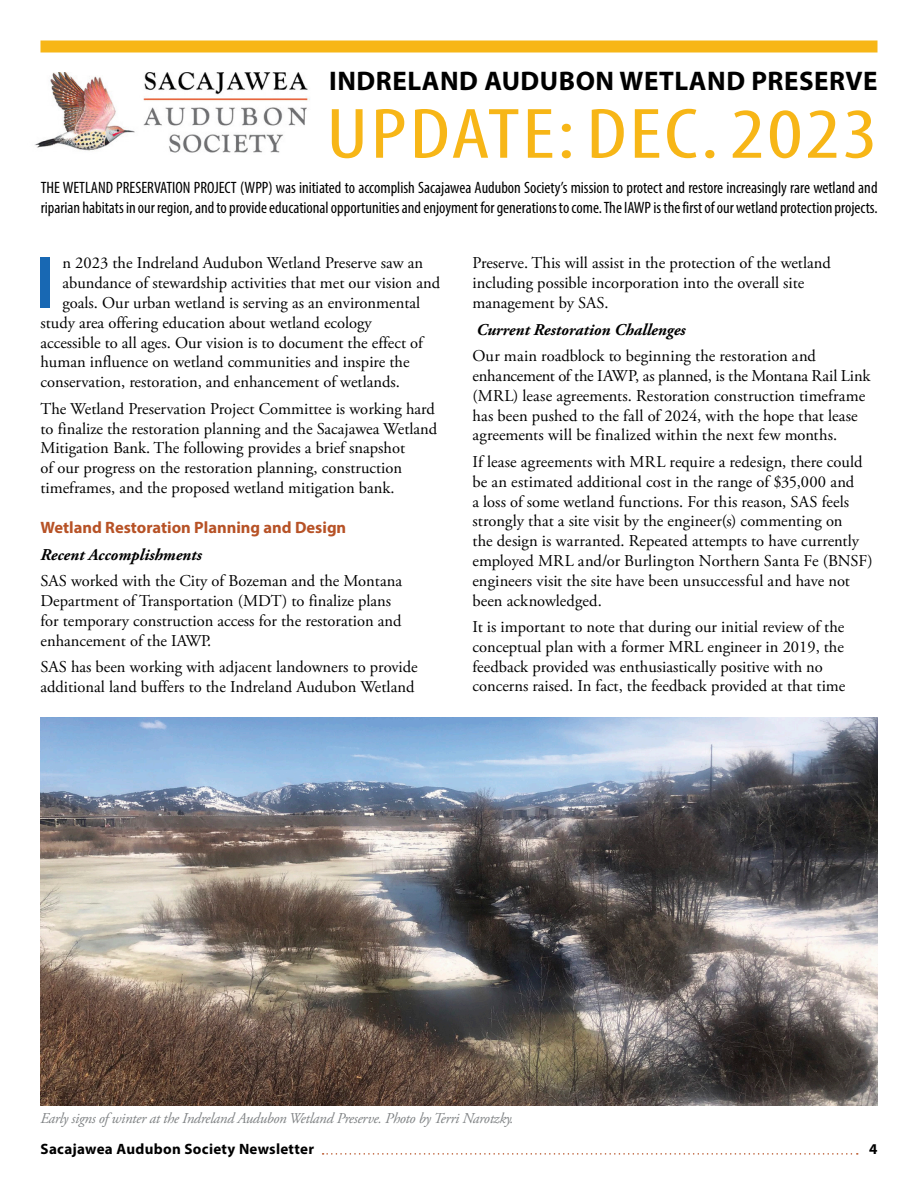
<style>
.page{position:relative;width:918px;height:1188px;background:#fff}
.page>*{position:absolute;margin:0;border:0;box-sizing:border-box;transform-origin:0 0}
._1st_para_body{font:600 75.3px "Myriad Pro";color:#1868b3}
.t1{font:condensed 72px "Myriad Pro";letter-spacing:.03em;color:#f7b617;scale:1.26 1}
.t2{font:700 27px "Myriad Pro";letter-spacing:.02em;color:#000}
.body{font:16.5px/19.8px "Adobe Garamond Pro";color:#000}
._1st_para_body-2{font:16.5px "Adobe Garamond Pro";color:#000}
.sidebar_text{font:condensed 16.5px/19.8px "Myriad Pro";color:#000}
.body-2{font:italic 700 16.5px "Adobe Garamond Pro";color:#000}
.subhead_11_pt_bold_brown{font:700 16.5px "Myriad Pro";color:#b75226}
.t3{font:italic 15px "Adobe Garamond Pro";letter-spacing:-.02em;color:#7f8284}
.t4{font:700 15px "Myriad Pro";letter-spacing:.02em;color:#000}
</style>
<div class="page">
<div style="left:40px;top:40px;width:838px;height:12px;background:#f7b617"></div>
<svg style="left:323px;top:1153px;width:535px;height:2px"></svg>
<img style="left:34px;top:73px;width:276px;height:80px">
<img style="left:40px;top:717px;width:838px;height:389px">
<p class="t2" style="left:329px;top:64px;width:550px">INDRELAND AUDUBON WETLAND PRESERVE</p>
<p class="t1" style="left:326px;top:90px;width:439px">UPDATE: DEC. 2023</p>
<p class="sidebar_text" style="left:41px;top:178px;width:838px">THE WETLAND PRESERVATION PROJECT (WPP) was initiated to accomplish Sacajawea Audubon Society’s mission to protect and restore increasingly rare wetland and riparian habitats in our region, and to provide educational opportunities and enjoyment for generations to come. The IAWP is the first of our wetland protection projects.</p>
<p class="_1st_para_body" style="left:35px;top:235px;width:21px">I</p>
<p class="_1st_para_body-2" style="left:63px;top:253px;width:362px">n 2023 the Indreland Audubon Wetland Preserve saw an</p>
<p class="_1st_para_body-2" style="left:63px;top:273px;width:379px">abundance of stewardship activities that met our vision and</p>
<p class="_1st_para_body-2" style="left:63px;top:293px;width:359px">goals. Our urban wetland is serving as an environmental</p>
<p class="_1st_para_body-2" style="left:40px;top:313px;width:333px">study area offering education about wetland ecology</p>
<p class="_1st_para_body-2" style="left:40px;top:333px;width:384px">accessible to all ages. Our vision is to document the effect of</p>
<p class="_1st_para_body-2" style="left:40px;top:352px;width:371px">human influence on wetland communities and inspire the</p>
<p class="_1st_para_body-2" style="left:40px;top:372px;width:361px">conservation, restoration, and enhancement of wetlands.</p>
<p class="body" style="left:40px;top:399px;width:398px">The Wetland Preservation Project Committee is working hard to finalize the restoration planning and the Sacajawea Wetland Mitigation Bank. The following provides a brief snapshot<br>of our progress on the restoration planning, construction timeframes, and the proposed wetland mitigation bank.</p>
<p class="subhead_11_pt_bold_brown" style="left:40px;top:517px;width:307px">Wetland Restoration Planning and Design</p>
<p class="body-2" style="left:40px;top:545px;width:163px">Recent Accomplishments</p>
<p class="body" style="left:40px;top:572px;width:363px">SAS worked with the City of Bozeman and the Montana Department of Transportation (MDT) to finalize plans for temporary construction access for the restoration and enhancement of the IAWP.</p>
<p class="body" style="left:40px;top:658px;width:379px">SAS has been working with adjacent landowners to provide additional land buffers to the Indreland Audubon Wetland</p>
<p class="body" style="left:472px;top:254px;width:360px">Preserve. This will assist in the protection of the wetland including possible incorporation into the overall site management by SAS.</p>
<p class="body-2" style="left:476px;top:320px;width:211px">Current Restoration Challenges</p>
<p class="body" style="left:472px;top:347px;width:400px">Our main roadblock to beginning the restoration and enhancement of the IAWP, as planned, is the Montana Rail Link (MRL) lease agreements. Restoration construction timeframe has been pushed to the fall of 2024, with the hope that lease agreements will be finalized within the next few months.</p>
<p class="body" style="left:472px;top:452px;width:402px">If lease agreements with MRL require a redesign, there could be an estimated additional cost in the range of $35,000 and<br>a loss of some wetland functions. For this reason, SAS feels strongly that a site visit by the engineer(s) commenting on<br>the design is warranted. Repeated attempts to have currently employed MRL and/or Burlington Northern Santa Fe (BNSF) engineers visit the site have been unsuccessful and have not been acknowledged.</p>
<p class="body" style="left:472px;top:618px;width:374px">It is important to note that during our initial review of the conceptual plan with a former MRL engineer in 2019, the feedback provided was enthusiastically positive with no concerns raised. In fact, the feedback provided at that time</p>
<p class="t3" style="left:40px;top:1110px;width:475px">Early signs of winter at the Indreland Audubon Wetland Preserve. Photo by Terri Narotzky.</p>
<p class="t4" style="left:40px;top:1139px;width:275px">Sacajawea Audubon Society Newsletter</p>
<p class="t4" style="left:869px;top:1139px;width:10px">4</p>
</div>
